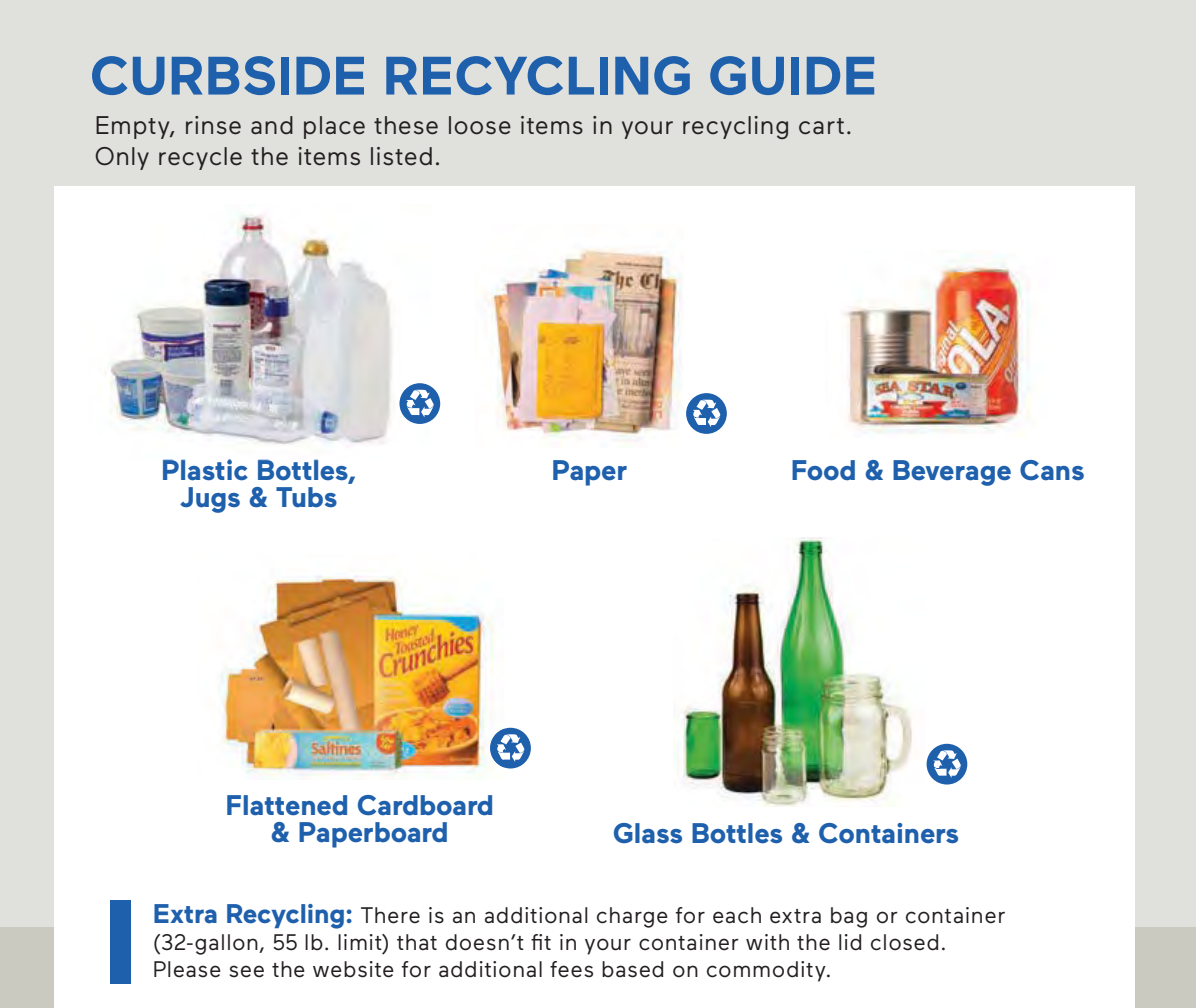
<style>
.page{position:relative;width:1196px;height:1008px;background:#fff}
.page>*{position:absolute;margin:0;border:0;box-sizing:border-box;transform-origin:0 0}
.t1{font:700 54px "Maax";color:#1f60ad}
.t2{font:700 28.2px/27px "Maax";letter-spacing:-.005em;color:#1f60ad;text-align:center}
.t3{font:25.5px/30.6px "Maax";letter-spacing:.02em;color:#231f20}
.t4{font:22.5px/27px "Maax";letter-spacing:.025em;color:#231f20}
.s1{font-weight:700;font-size:27px;color:#1f60ad}
</style>
<div class="page">
<div style="left:0;top:905px;width:1196px;height:102px;background:#cacac1"></div>
<div style="left:0;top:0;width:1196px;height:926px;background:#e0e1dc"></div>
<div style="left:54px;top:186px;width:1080px;height:821px;background:#fff"></div>
<div style="left:686px;top:393px;width:41px;height:41px;background:#1f60ad;border-radius:50%"></div>
<svg style="left:693px;top:399px;width:27px;height:28px"></svg>
<img style="left:484px;top:248px;width:199px;height:199px">
<div style="left:490px;top:727px;width:41px;height:41px;background:#1f60ad;border-radius:50%"></div>
<svg style="left:504px;top:734px;width:20px;height:27px"></svg>
<img style="left:219px;top:575px;width:285px;height:204px">
<img style="left:490px;top:728px;width:14px;height:39px">
<img style="left:497px;top:735px;width:7px;height:24px">
<div style="left:926px;top:743px;width:41px;height:41px;background:#1f60ad;border-radius:50%"></div>
<svg style="left:933px;top:750px;width:28px;height:27px"></svg>
<img style="left:673px;top:537px;width:240px;height:269px">
<img style="left:109px;top:213px;width:322px;height:233px">
<img style="left:163px;top:459px;width:192px;height:1px">
<div style="left:399px;top:383px;width:41px;height:41px;background:#1f60ad;border-radius:50%"></div>
<svg style="left:406px;top:389px;width:28px;height:28px"></svg>
<img style="left:844px;top:250px;width:186px;height:187px">
<div style="left:110px;top:899px;width:21px;height:84px;background:#1f60ad"></div>
<h1 class="t1" style="left:90px;top:56px;width:789px">CURBSIDE RECYCLING GUIDE</h1>
<p class="t3" style="left:95px;top:112px;width:759px">Empty, rinse and place these loose items in your recycling cart.<br>Only recycle the items listed.</p>
<p class="t2" style="left:161px;top:458px;width:197px">Plastic Bottles,<br>Jugs &amp; Tubs</p>
<p class="t2" style="left:791px;top:458px;width:295px">Food &amp; Beverage Cans</p>
<p class="t2" style="left:551px;top:458px;width:77px">Paper</p>
<p class="t2" style="left:225px;top:793px;width:270px">Flattened Cardboard &amp; Paperboard</p>
<p class="t2" style="left:613px;top:821px;width:348px">Glass Bottles &amp; Containers</p>
<p class="t4" style="left:153px;top:903px;width:854px"><span class="s1">Extra Recycling:</span> There is an additional charge for each extra bag or container (32-gallon, 55 lb. limit) that doesn’t fit in your container with the lid closed.<br>Please see the website for additional fees based on commodity.</p>
</div>
